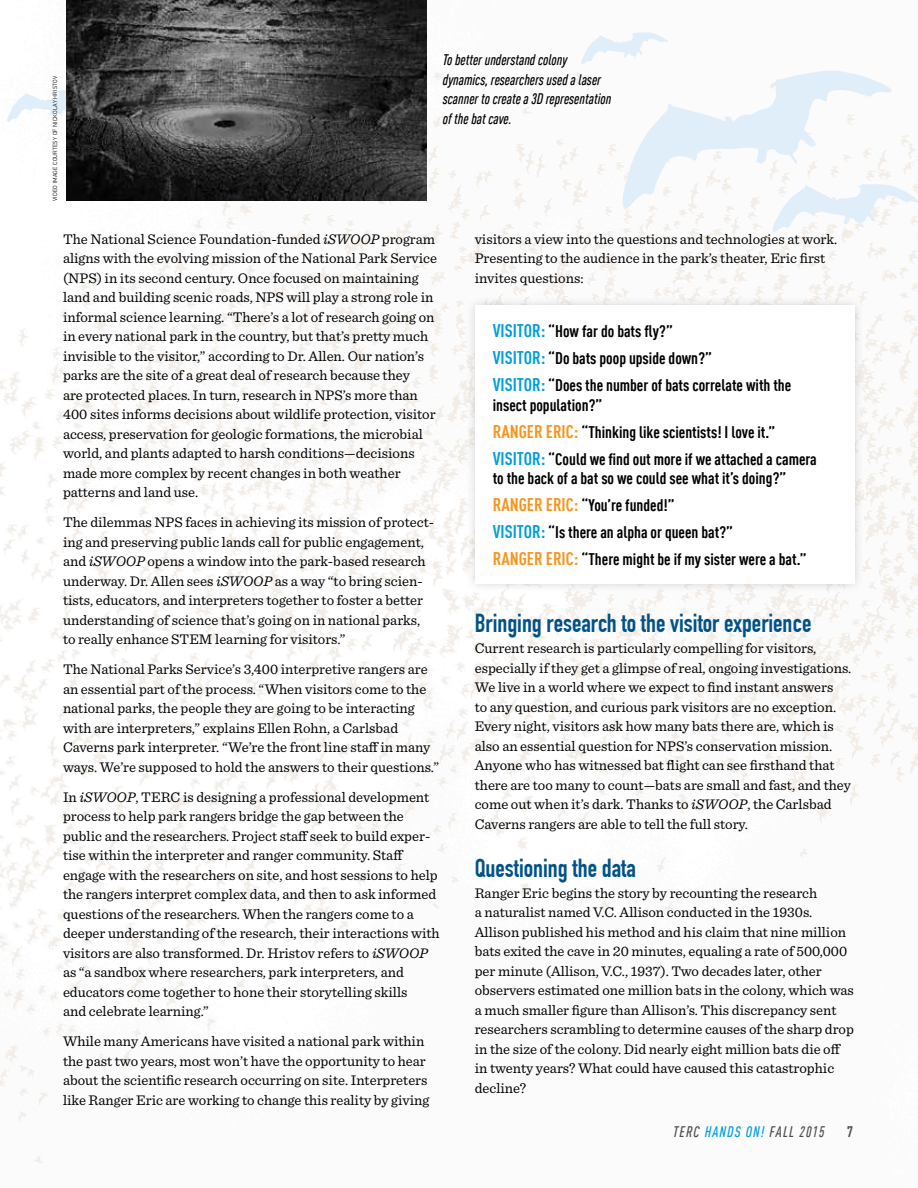
<style>
.page{position:relative;width:918px;height:1188px;background:#fff}
.page>*{position:absolute;margin:0;border:0;box-sizing:border-box;transform-origin:0 0}
.t1{font:700 25.5px "DIN Condensed";color:#005288}
.t2{font:700 condensed 16.5px/27px "DIN Offc";color:#000}
.t3{font:italic 500 condensed 15px/19.5px "DIN Offc";color:#000}
.t4{font:italic 500 condensed 15px "DIN Offc";letter-spacing:.075em;color:#4d4d4f}
.t5{font:700 condensed 15px "DIN Offc";color:#4d4d4f}
.t6{font:14.7px/19.5px "Sentinel";color:#000}
.t7{font:300 6px "PF Din Text Pro";letter-spacing:.03em;color:#000}
.s1{font-style:italic}
.s2{font-size:18px;color:#009edb}
.s3{font-size:18px;color:#f7941e}
.s4{color:#009edb}
</style>
<div class="page">
<img style="left:0;top:0;width:918px;height:1163px">
<svg style="left:7px;top:89px;width:60px;height:35px"></svg>
<svg style="left:581px;top:32px;width:337px;height:203px"></svg>
<div style="left:465px;top:296px;width:400px;height:297px;background:#000;opacity:.15"></div>
<div style="left:475px;top:305px;width:380px;height:279px;background:#fff"></div>
<img style="left:67px;top:0;width:360px;height:201px">
<p class="t7" style="left:52px;top:201px;width:126px;rotate:-90deg">VIDEO IMAGE COURTESY OF NICKOLAY HRISTOV</p>
<p class="t3" style="left:443px;top:50px;width:170px">To better understand colony dynamics, researchers used a laser scanner to create a 3D representation of the bat cave.</p>
<p class="t6" style="left:63px;top:228px;width:376px">The National Science Foundation-funded <span class="s1">iSWOOP</span> program aligns with the evolving mission of the National Park Service (NPS) in its second century. Once focused on maintaining land and building scenic roads, NPS will play a strong role in informal science learning. “There’s a lot of research going on in every national park in the country, but that’s pretty much invisible to the visitor,” according to Dr. Allen. Our nation’s parks are the site of a great deal of research because they<br>are protected places. In turn, research in NPS’s more than 400 sites informs decisions about wildlife protection, visitor access, preservation for geologic formations, the microbial world, and plants adapted to harsh conditions—decisions made more complex by recent changes in both weather patterns and land use.</p>
<p class="t6" style="left:63px;top:512px;width:373px">The dilemmas NPS faces in achieving its mission of protect&shy;ing and preserving public lands call for public engagement, and <span class="s1">iSWOOP</span> opens a window into the park-based research underway. Dr. Allen sees <span class="s1">iSWOOP</span> as a way “to bring scien&shy;tists, educators, and interpreters together to foster a better understanding of science that’s going on in national parks, to really enhance STEM learning for visitors.”</p>
<p class="t6" style="left:63px;top:659px;width:378px">The National Parks Service’s 3,400 interpretive rangers are an essential part of the process. “When visitors come to the national parks, the people they are going to be interacting with are interpreters,” explains Ellen Rohn, a Carlsbad Caverns park interpreter. “We’re the front line staff in many ways. We’re supposed to hold the answers to their questions.”</p>
<p class="t6" style="left:63px;top:786px;width:378px">In <span class="s1">iSWOOP</span>, TERC is designing a professional development process to help park rangers bridge the gap between the public and the researchers. Project staff seek to build exper&shy;tise within the interpreter and ranger community. Staff engage with the researchers on site, and host sessions to help the rangers interpret complex data, and then to ask informed questions of the researchers. When the rangers come to a deeper understanding of the research, their interactions with visitors are also transformed. Dr. Hristov refers to <span class="s1">iSWOOP </span>as “a sandbox where researchers, park interpreters, and educators come together to hone their storytelling skills<br>and celebrate learning.”</p>
<p class="t6" style="left:63px;top:1031px;width:368px">While many Americans have visited a national park within the past two years, most won’t have the opportunity to hear about the scientific research occurring on site. Interpreters like Ranger Eric are working to change this reality by giving</p>
<p class="t6" style="left:475px;top:228px;width:364px">visitors a view into the questions and technologies at work.<br>Presenting to the audience in the park’s theater, Eric first invites questions:</p>
<p class="t2" style="left:493px;top:317px;width:300px"><span class="s2">VISITOR:</span> “How far do bats fly?”<br><span class="s2">VISITOR:</span> “Do bats poop upside down?”<br><span class="s2">VISITOR:</span> “Does the number of bats correlate with the</p>
<p class="t2" style="left:493px;top:391px;width:326px">insect population?”<br><span class="s3">RANGER ERIC:</span> “Thinking like scientists! I love it.”<br><span class="s2">VISITOR:</span> “Could we find out more if we attached a camera</p>
<p class="t2" style="left:493px;top:464px;width:315px">to the back of a bat so we could see what it’s doing?” <span class="s3">RANGER ERIC:</span> “You’re funded!”<br><span class="s2">VISITOR:</span> “Is there an alpha or queen bat?”<br><span class="s3">RANGER ERIC:</span> “There might be if my sister were a bat.”</p>
<h1 class="t1" style="left:475px;top:609px;width:338px">Bringing research to the visitor experience</h1>
<p class="t6" style="left:475px;top:638px;width:378px">Current research is particularly compelling for visitors, especially if they get a glimpse of real, ongoing investigations.<br>We live in a world where we expect to find instant answers<br>to any question, and curious park visitors are no exception.<br>Every night, visitors ask how many bats there are, which is also an essential question for NPS’s conservation mission.<br>Anyone who has witnessed bat flight can see firsthand that there are too many to count—bats are small and fast, and they come out when it’s dark. Thanks to <span class="s1">iSWOOP</span>, the Carlsbad Caverns rangers are able to tell the full story.</p>
<h1 class="t1" style="left:475px;top:853px;width:163px">Questioning the data</h1>
<p class="t6" style="left:475px;top:882px;width:381px">Ranger Eric begins the story by recounting the research<br>a naturalist named V.C. Allison conducted in the 1930s.<br>Allison published his method and his claim that nine million bats exited the cave in 20 minutes, equaling a rate of 500,000 per minute (Allison, V.C., 1937). Two decades later, other observers estimated one million bats in the colony, which was a much smaller figure than Allison’s. This discrepancy sent researchers scrambling to determine causes of the sharp drop in the size of the colony. Did nearly eight million bats die off in twenty years? What could have caused this catastrophic decline?</p>
<p class="t4" style="left:673px;top:1123px;width:153px">TERC <span class="s4">HANDS ON!</span> FALL 2015</p>
<p class="t5" style="left:847px;top:1122px;width:8px">7</p>
</div>
